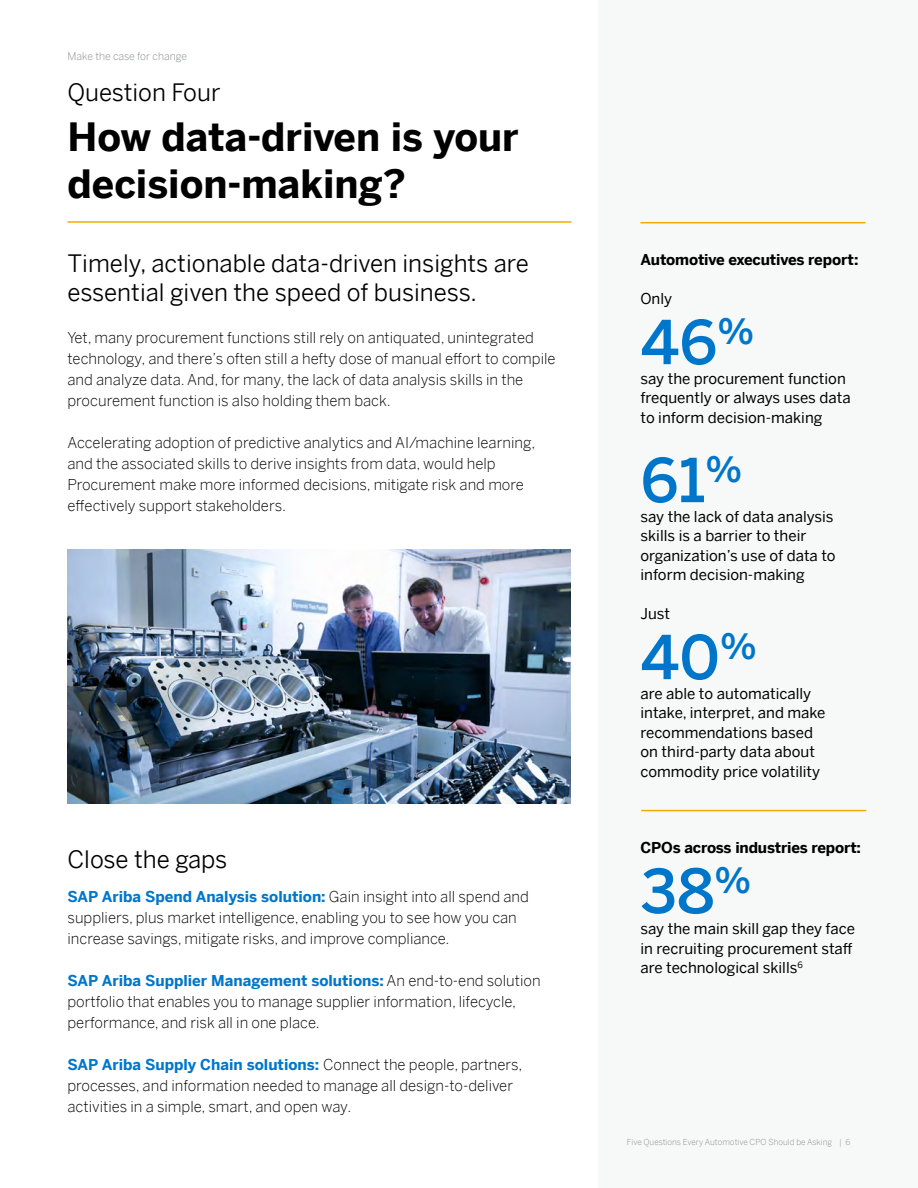
<style>
.page{position:relative;width:918px;height:1188px;background:#fff}
.page>*{position:absolute;margin:0;border:0;box-sizing:border-box;transform-origin:0 0}
.Body_-_Main{font:500 60px "Benton Sans";color:#0076cb}
.t1{font:700 39px/46.8px "Benton Sans";color:#000}
.Body_-_Main-2{font:24px/28.5px "Benton Sans";color:#000}
.Body_-_Main-3{font:300 15px/21px "Benton Sans";color:#000}
.Body_-_Main-4{font:15px/19.5px "Benton Sans";color:#000}
.Bodycopy{font:700 15px "Benton Sans";letter-spacing:-.01em;color:#000}
.TLWP_______100{font:300 10.5px "Benton Sans";color:#8a8c8e}
.TLWP_______100-2{font:300 8.25px "Benton Sans";color:#8a8c8e}
.s1{font-weight:700;color:#0076cb}
</style>
<div class="page">
<div style="left:598px;top:0;width:320px;height:1188px;background:#f7f9f9"></div>
<hr style="left:68px;top:221px;width:504px;height:2px;background:#f0ab00">
<hr style="left:640px;top:222px;width:226px;height:1px;background:#f0ab00">
<img style="left:68px;top:550px;width:503px;height:254px">
<hr style="left:641px;top:810px;width:225px;height:1px;background:#f0ab00">
<p class="TLWP_______100" style="left:68px;top:47px;width:121px">Make the case for change</p>
<p class="Body_-_Main-2" style="left:68px;top:75px;width:154px">Question Four</p>
<p class="t1" style="left:68px;top:110px;width:453px">How data-driven is your decision-making?</p>
<p class="Body_-_Main-2" style="left:68px;top:246px;width:463px">Timely, actionable data-driven insights are essential given the speed of business.</p>
<p class="Body_-_Main-3" style="left:68px;top:325px;width:490px">Yet, many procurement functions still rely on antiquated, unintegrated technology, and there’s often still a hefty dose of manual effort to compile and analyze data. And, for many, the lack of data analysis skills in the procurement function is also holding them back.</p>
<p class="Body_-_Main-3" style="left:68px;top:430px;width:469px">Accelerating adoption of predictive analytics and AI/machine learning, and the associated skills to derive insights from data, would help Procurement make more informed decisions, mitigate risk and more effectively support stakeholders.</p>
<p class="Body_-_Main-2" style="left:68px;top:842px;width:161px">Close the gaps</p>
<p class="Body_-_Main-3" style="left:68px;top:884px;width:463px"><span class="s1">SAP Ariba Spend Analysis solution:</span> Gain insight into all spend and suppliers, plus market intelligence, enabling you to see how you can increase savings, mitigate risks, and improve compliance.</p>
<p class="Body_-_Main-3" style="left:68px;top:968px;width:475px"><span class="s1">SAP Ariba Supplier Management solutions:</span> An end-to-end solution portfolio that enables you to manage supplier information, lifecycle, performance, and risk all in one place.</p>
<p class="Body_-_Main-3" style="left:68px;top:1052px;width:457px"><span class="s1">SAP Ariba Supply Chain solutions:</span> Connect the people, partners, processes, and information needed to manage all design-to-deliver activities in a simple, smart, and open way.</p>
<p class="Bodycopy" style="left:640px;top:247px;width:219px">Automotive executives report:</p>
<p class="Body_-_Main-4" style="left:640px;top:287px;width:33px">Only</p>
<p class="Body_-_Main" style="left:640px;top:291px;width:115px">46<sup>%</sup></p>
<p class="Body_-_Main-4" style="left:640px;top:367px;width:212px">say the procurement function frequently or always uses data to inform decision-making</p>
<p class="Body_-_Main" style="left:640px;top:429px;width:103px">61<sup>%</sup></p>
<p class="Body_-_Main-4" style="left:640px;top:505px;width:197px">say the lack of data analysis skills is a barrier to their organization’s use of data to inform decision-making</p>
<p class="Body_-_Main-4" style="left:640px;top:602px;width:31px">Just</p>
<p class="Body_-_Main" style="left:640px;top:606px;width:118px">40<sup>%</sup></p>
<p class="Body_-_Main-4" style="left:640px;top:682px;width:187px">are able to automatically intake, interpret, and make recommendations based on third-party data about commodity price volatility</p>
<p class="Bodycopy" style="left:640px;top:835px;width:222px">CPOs across industries report:</p>
<p class="Body_-_Main" style="left:640px;top:839px;width:112px">38<sup>%</sup></p>
<p class="Body_-_Main-4" style="left:640px;top:917px;width:216px">say the main skill gap they face in recruiting procurement staff are technological skills<sup>6</sup></p>
<p class="TLWP_______100-2" style="left:627px;top:1135px;width:225px">Five Questions Every Automotive CPO Should be Asking | 6</p>
</div>
